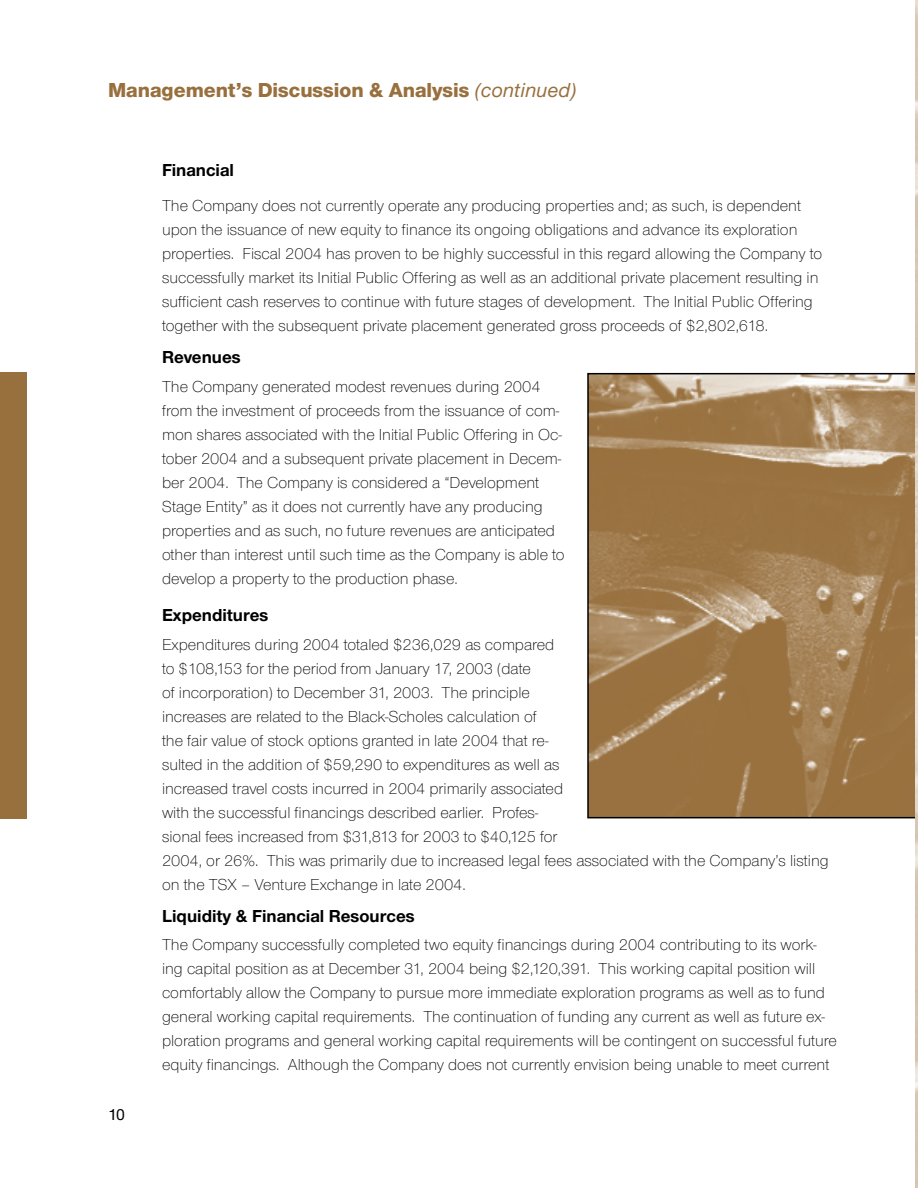
<style>
.page{position:relative;width:918px;height:1188px;background:#fff}
.page>*{position:absolute;margin:0;border:0;box-sizing:border-box;transform-origin:0 0}
.Page_Headings{font:800 21px "Nimbus Sans Novus T";color:#98703e}
.Heading1{font:700 18px "Nimbus Sans Novus T";color:#000}
.Wescan_Body{font:700 18px "Nimbus Sans Novus T";color:#000}
.Wescan_Body-2{font:300 16.5px/24px "Nimbus Sans Novus T";color:#000}
.t1{font:500 16.5px "Nimbus Sans Novus T";color:#000}
.s1{font-weight:500;font-style:italic}
</style>
<div class="page">
<div style="left:0;top:372px;width:27px;height:447px;background:#98703e"></div>
<svg style="left:587px;top:373px;width:328px;height:445px;background:#a07d51"></svg>
<img style="left:915px;top:0;width:3px;height:1188px">
<p class="Page_Headings" style="left:108px;top:78px;width:470px">Management’s Discussion &amp; Analysis <span class="s1">(continued)</span></p>
<p class="t1" style="left:108px;top:1105px;width:18px">10</p>
<p class="Wescan_Body" style="left:162px;top:159px;width:73px">Financial</p>
<p class="Wescan_Body-2" style="left:162px;top:193px;width:662px">The Company does not currently operate any producing properties and; as such, is dependent upon the issuance of new equity to finance its ongoing obligations and advance its exploration properties. Fiscal 2004 has proven to be highly successful in this regard allowing the Company to successfully market its Initial Public Offering as well as an additional private placement resulting in sufficient cash reserves to continue with future stages of development. The Initial Public Offering together with the subsequent private placement generated gross proceeds of $2,802,618.</p>
<p class="Heading1" style="left:162px;top:347px;width:80px">Revenues</p>
<p class="Wescan_Body-2" style="left:162px;top:374px;width:404px">The Company generated modest revenues during 2004 from the investment of proceeds from the issuance of com&shy;mon shares associated with the Initial Public Offering in Oc&shy;tober 2004 and a subsequent private placement in Decem&shy;ber 2004. The Company is considered a “Development Stage Entity” as it does not currently have any producing properties and as such, no future revenues are anticipated other than interest until such time as the Company is able to develop a property to the production phase.</p>
<p class="Heading1" style="left:162px;top:605px;width:108px">Expenditures</p>
<p class="Wescan_Body-2" style="left:162px;top:632px;width:668px">Expenditures during 2004 totaled $236,029 as compared<br>to $108,153 for the period from January 17, 2003 (date<br>of incorporation) to December 31, 2003. The principle<br>increases are related to the Black-Scholes calculation of<br>the fair value of stock options granted in late 2004 that re-<br>sulted in the addition of $59,290 to expenditures as well as<br>increased travel costs incurred in 2004 primarily associated<br>with the successful financings described earlier. Profes-<br>sional fees increased from $31,813 for 2003 to $40,125 for<br>2004, or 26%. This was primarily due to increased legal fees associated with the Company’s listing on the TSX – Venture Exchange in late 2004.</p>
<p class="Heading1" style="left:162px;top:905px;width:254px">Liquidity &amp; Financial Resources</p>
<p class="Wescan_Body-2" style="left:162px;top:933px;width:677px">The Company successfully completed two equity financings during 2004 contributing to its work&shy;ing capital position as at December 31, 2004 being $2,120,391. This working capital position will comfortably allow the Company to pursue more immediate exploration programs as well as to fund general working capital requirements. The continuation of funding any current as well as future ex&shy;ploration programs and general working capital requirements will be contingent on successful future equity financings. Although the Company does not currently envision being unable to meet current</p>
</div>
